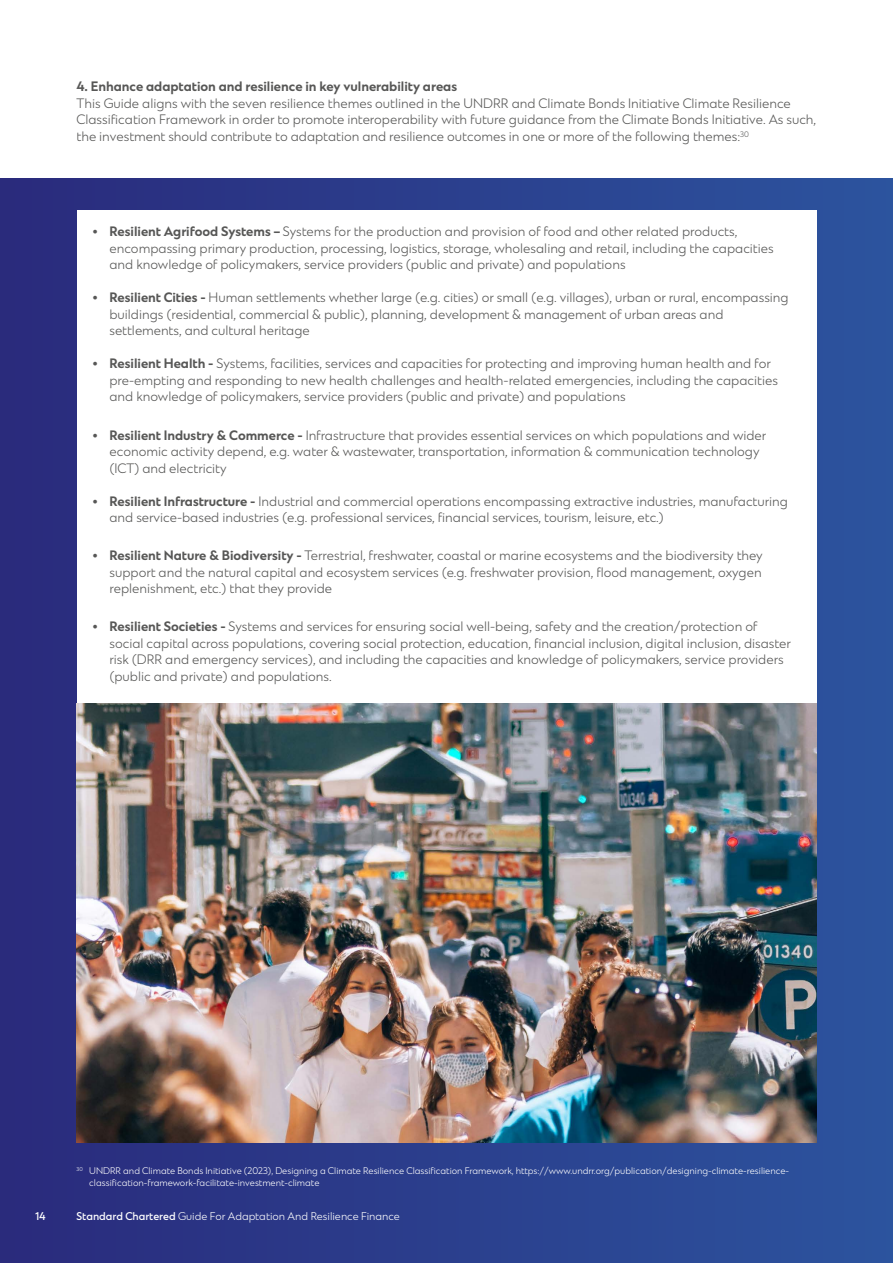
<style>
.page{position:relative;width:893px;height:1263px;background:#fff}
.page>*{position:absolute;margin:0;border:0;box-sizing:border-box;transform-origin:0 0}
.t1{font:300 12.75px/16.5px "SC Prosper Sans";color:#575756}
.t2{font:700 12.75px "SC Prosper Sans";color:#575756}
.t3{font:300 10.5px "SC Prosper Sans";color:#fff}
.t4{font:500 10.5px "SC Prosper Sans";color:#fff}
.t5{font:300 9px/12px "SC Prosper Sans";color:#fff}
.s1{font-weight:700}
.s2{font-weight:500}
</style>
<div class="page">
<div style="left:0;top:179px;width:893px;height:1084px;background:linear-gradient(to right,#2a2a7c,#2d549e)"></div>
<div style="left:77px;top:210px;width:739px;height:494px;background:#fff"></div>
<img style="left:77px;top:704px;width:739px;height:439px">
<p class="t2" style="left:77px;top:77px;width:382px">4. Enhance adaptation and resilience in key vulnerability areas</p>
<p class="t1" style="left:77px;top:95px;width:741px">This Guide aligns with the seven resilience themes outlined in the UNDRR and Climate Bonds Initiative Climate Resilience<br>Classification Framework in order to promote interoperability with future guidance from the Climate Bonds Initiative. As such, the investment should contribute to adaptation and resilience outcomes in one or more of the following themes:<sup>30</sup></p>
<p class="t1" style="left:109px;top:223px;width:666px;text-indent:-17px"><span class="s1">• Resilient Agrifood Systems –</span> Systems for the production and provision of food and other related products, encompassing primary production, processing, logistics, storage, wholesaling and retail, including the capacities and knowledge of policymakers, service providers (public and private) and populations</p>
<p class="t1" style="left:109px;top:289px;width:681px;text-indent:-17px"><span class="s1">• Resilient Cities -</span> Human settlements whether large (e.g. cities) or small (e.g. villages), urban or rural, encompassing buildings (residential, commercial &amp; public), planning, development &amp; management of urban areas and settlements, and cultural heritage</p>
<p class="t1" style="left:109px;top:355px;width:670px;text-indent:-17px"><span class="s1">• Resilient Health -</span> Systems, facilities, services and capacities for protecting and improving human health and for pre-empting and responding to new health challenges and health-related emergencies, including the capacities and knowledge of policymakers, service providers (public and private) and populations</p>
<p class="t1" style="left:109px;top:426px;width:658px;text-indent:-17px"><span class="s1">• Resilient Industry &amp; Commerce -</span> Infrastructure that provides essential services on which populations and wider economic activity depend, e.g. water &amp; wastewater, transportation, information &amp; communication technology (ICT) and electricity</p>
<p class="t1" style="left:109px;top:492px;width:680px;text-indent:-17px"><span class="s1">• Resilient Infrastructure -</span> Industrial and commercial operations encompassing extractive industries, manufacturing and service-based industries (e.g. professional services, financial services, tourism, leisure, etc.)</p>
<p class="t1" style="left:109px;top:547px;width:655px;text-align:justify;text-indent:-17px"><span class="s1">• Resilient Nature &amp; Biodiversity -</span> Terrestrial, freshwater, coastal or marine ecosystems and the biodiversity they support and the natural capital and ecosystem services (e.g. freshwater provision, flood management, oxygen replenishment, etc.) that they provide</p>
<p class="t1" style="left:109px;top:618px;width:683px;text-indent:-17px"><span class="s1">• Resilient Societies -</span> Systems and services for ensuring social well-being, safety and the creation/protection of social capital across populations, covering social protection, education, financial inclusion, digital inclusion, disaster risk (DRR and emergency services), and including the capacities and knowledge of policymakers, service providers (public and private) and populations.</p>
<p class="t5" style="left:89px;top:1165px;width:701px;text-indent:-13px"><sup>30</sup> UNDRR and Climate Bonds Initiative (2023), Designing a Climate Resilience Classification Framework, https://www.undrr.org/publication/designing-climate-resilience&shy;classification-framework-facilitate-investment-climate</p>
<p class="t4" style="left:35px;top:1208px;width:12px">14</p>
<p class="t3" style="left:77px;top:1208px;width:325px"><span class="s2">Standard Chartered</span> Guide For Adaptation And Resilience Finance</p>
</div>
